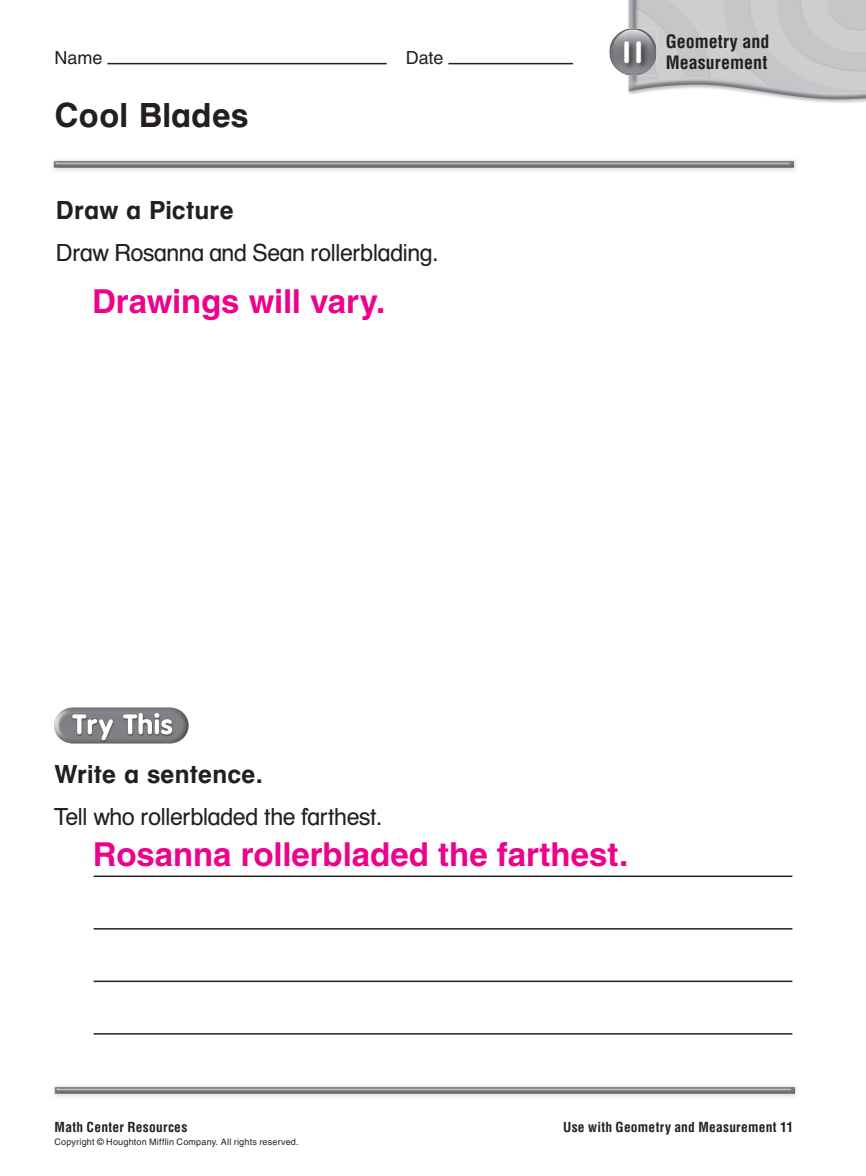
<style>
.page{position:relative;width:866px;height:1176px;background:#fff}
.page>*{position:absolute;margin:0;border:0;box-sizing:border-box;transform-origin:0 0}
.t1{font:36px "HMNJ Helvetica Bld";color:#231f20}
.t2{font:700 33px "Helvetica";color:#ed028c}
.t3{font:700 30px "VAG Rnd Mod";color:#fff}
.t4{font:27px "HMNJ Helvetica Bld";color:#231f20}
.t5{font:25.5px "HMNJ Helvetica";color:#231f20}
.t6{font:700 condensed 18px/21px "Helvetica";color:#231f20}
.t7{font:18px "Helvetica";letter-spacing:-.005em;color:#231f20}
.t8{font:700 condensed 13.5px "Helvetica";letter-spacing:.02em;color:#231f20}
.t9{font:9px "Helvetica";letter-spacing:.02em;color:#231f20}
</style>
<div class="page">
<hr style="left:107px;top:63px;width:279px;height:1px;background:#231f20">
<hr style="left:448px;top:63px;width:124px;height:1px;background:#231f20">
<img style="left:627px;top:0;width:238px;height:104px">
<img style="left:609px;top:29px;width:46px;height:46px">
<img style="left:54px;top:1086px;width:744px;height:11px">
<img style="left:53px;top:160px;width:744px;height:11px">
<img style="left:621px;top:38px;width:29px;height:33px">
<img style="left:55px;top:707px;width:134px;height:36px">
<hr style="left:94px;top:875px;width:698px;height:2px;background:#231f20">
<hr style="left:94px;top:928px;width:698px;height:1px;background:#231f20">
<hr style="left:94px;top:980px;width:698px;height:2px;background:#231f20">
<hr style="left:94px;top:1033px;width:698px;height:1px;background:#231f20">
<p class="t7" style="left:55px;top:51px;width:49px">Name</p>
<p class="t7" style="left:406px;top:51px;width:39px">Date</p>
<p class="t1" style="left:55px;top:103px;width:195px">Cool Blades</p>
<p class="t4" style="left:56px;top:201px;width:179px">Draw a Picture</p>
<p class="t5" style="left:56px;top:244px;width:384px">Draw Rosanna and Sean rollerblading.</p>
<p class="t2" style="left:92px;top:289px;width:295px">Drawings will vary.</p>
<p class="t3" style="left:617px;top:39px;width:31px">11</p>
<p class="t6" style="left:665px;top:33px;width:105px">Geometry and<br>Measurement</p>
<p class="t4" style="left:55px;top:764px;width:210px">Write a sentence.</p>
<p class="t5" style="left:55px;top:807px;width:329px">Tell who rollerbladed the farthest.</p>
<p class="t2" style="left:93px;top:842px;width:536px">Rosanna rollerbladed the farthest.</p>
<p class="t8" style="left:55px;top:1121px;width:134px">Math Center Resources</p>
<p class="t9" style="left:55px;top:1139px;width:245px">Copyright © Houghton Mifflin Company. All rights reserved.</p>
<p class="t8" style="left:563px;top:1121px;width:231px">Use with Geometry and Measurement 11</p>
</div>
